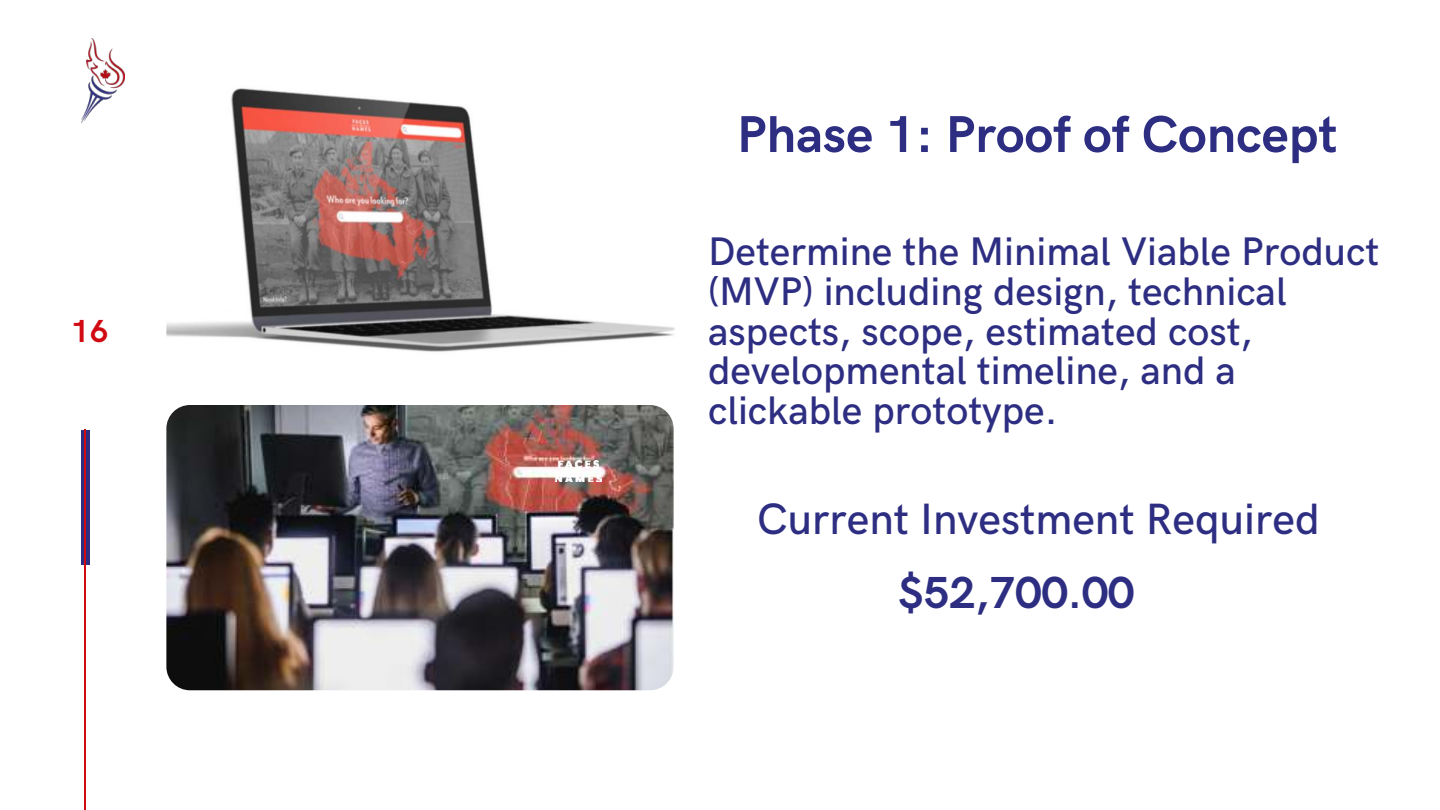
<style>
.page{position:relative;width:1440px;height:810px;background:#fff}
.page>*{position:absolute;margin:0;border:0;box-sizing:border-box;transform-origin:0 0}
.t1{font:700 52px "HK Grotesk";color:#2d2e82}
.t2{font:700 45px "HK Grotesk";color:#2d2e82}
.t3{font:500 44px "HK Grotesk";color:#2d2e82}
.t4{font:500 40px/39.8px "HK Grotesk";color:#2d2e82}
.t5{font:700 32px "HK Grotesk";color:#d10a11}
</style>
<div class="page">
<img style="left:166px;top:81px;width:522px;height:293px;border-radius:24px">
<svg style="left:81px;top:430px;width:9px;height:135px"></svg>
<hr style="left:85px;top:430px;width:1px;height:380px;background:#d10a11">
<img style="left:166px;top:405px;width:508px;height:285px;border-radius:24px">
<img style="left:555px;top:461px;width:46px;height:21px">
<img style="left:81px;top:39px;width:43px;height:84px">
<p class="t5" style="left:71px;top:307px;width:39px">16</p>
<h1 class="t1" style="left:737px;top:95px;width:602px">Phase 1: Proof of Concept</h1>
<p class="t4" style="left:708px;top:228px;width:673px">Determine the Minimal Viable Product (MVP) including design, technical aspects, scope, estimated cost, developmental timeline, and a clickable prototype.</p>
<p class="t3" style="left:757px;top:486px;width:564px">Current Investment Required</p>
<p class="t2" style="left:899px;top:559px;width:237px">$52,700.00</p>
</div>
